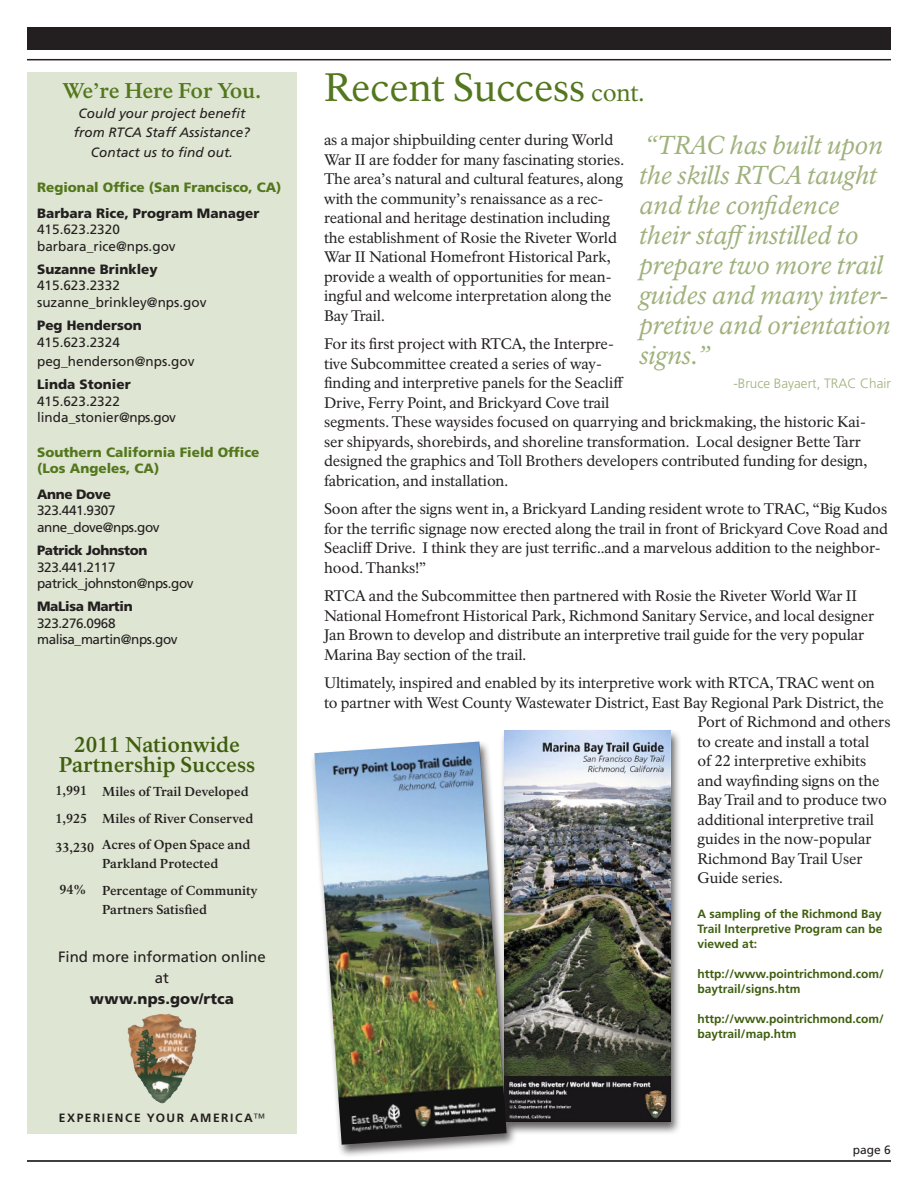
<style>
.page{position:relative;width:918px;height:1188px;background:#fff}
.page>*{position:absolute;margin:0;border:0;box-sizing:border-box;transform-origin:0 0}
._01_RecentSuccess_H1{font:39px "NPS Rawlinson OT";color:#53771d}
._13_Quote{font:italic 25.5px/30px "NPS Rawlinson OT";color:#9fb17c}
._16_We_re_Here_For_Y{font:700 21px/19.5px "NPS Rawlinson OT";color:#3e5e0e;text-align:center}
._16_We_re_Here_For_Y-2{font:700 21px "NPS Rawlinson OT";letter-spacing:-.015em;color:#53771d}
._03_RecentSuccess_Te{font:15px/19.5px "NPS Rawlinson OT";letter-spacing:-.005em;color:#231f20}
.t1{font:15px/21px "Frutiger LT Std";color:#231f20;text-align:center}
._10_Contact_Info{font:13.5px "Frutiger LT Std";color:#231f20}
._10_Contact_Info-2{font:13.5px "Frutiger LT Std";letter-spacing:-.03em;color:#231f20}
.t2{font:900 13.5px/16.5px "Frutiger LT Std";color:#53771d}
._16_We_re_Here_For_Y-3{font:italic 13.5px/19.5px "Frutiger LT Std";color:#231f20;text-align:center}
._10_Contact_Info-3{font:900 13.5px "Frutiger LT Std";color:#231f20}
._10_Contact_Info-4{font:900 13.5px "Frutiger LT Std";letter-spacing:-.03em;color:#231f20}
._14_Quote___attribut{font:300 13.5px "Frutiger LT Std";color:#9fb17c}
._10_Contact_Info-5{font:700 12.75px/19.5px "NPS Rawlinson T";color:#231f20}
._16_RTCA_Annual_Succ{font:700 12.75px "NPS Rawlinson T";color:#231f20}
._09_Contact_Name{font:700 12px/15px "Frutiger LT Std";color:#3e5e0e}
.t3{font:700 12px "Frutiger LT Std";letter-spacing:.13em;color:#231f20}
._15_Continued{font:12px "Frutiger LT Std";color:#231f20}
.s1{font-weight:900}
.s2{font-weight:300}
.s3{font-size:24px}
</style>
<div class="page">
<div style="left:27px;top:27px;width:864px;height:23px;background:#231f20"></div>
<hr style="left:27px;top:59px;width:864px;height:1px;background:#231f20">
<hr style="left:27px;top:1160px;width:864px;height:2px;background:#000">
<div style="left:27px;top:72px;width:270px;height:1062px;background:#dee5d2"></div>
<img style="left:128px;top:1013px;width:46px;height:90px">
<div style="left:500px;top:728px;width:182px;height:407px;background:#231f20;opacity:.7"></div>
<img style="left:504px;top:730px;width:167px;height:392px">
<div style="left:310px;top:740px;width:207px;height:418px;background:#231f20;opacity:.7"></div>
<img style="left:314px;top:742px;width:193px;height:403px">
<p class="_16_We_re_Here_For_Y-2" style="left:62px;top:78px;width:201px">We’re Here For You.</p>
<p class="_16_We_re_Here_For_Y-3" style="left:74px;top:103px;width:178px">Could your project benefit from RTCA Staff Assistance?<br>Contact us to find out.</p>
<p class="t2" style="left:37px;top:179px;width:246px">Regional Office (San Francisco, CA)</p>
<p class="_10_Contact_Info-3" style="left:37px;top:205px;width:224px">Barbara Rice, Program Manager</p>
<p class="_10_Contact_Info" style="left:37px;top:221px;width:84px">415.623.2320</p>
<p class="_10_Contact_Info" style="left:37px;top:238px;width:140px">barbara_rice@nps.gov</p>
<p class="_10_Contact_Info-3" style="left:37px;top:261px;width:122px">Suzanne Brinkley</p>
<p class="_10_Contact_Info" style="left:37px;top:278px;width:84px">415.623.2332</p>
<p class="_10_Contact_Info" style="left:37px;top:294px;width:171px">suzanne_brinkley@nps.gov</p>
<p class="_10_Contact_Info-3" style="left:37px;top:317px;width:106px">Peg Henderson</p>
<p class="_10_Contact_Info" style="left:37px;top:334px;width:84px">415.623.2324</p>
<p class="_10_Contact_Info" style="left:37px;top:353px;width:159px">peg_henderson@nps.gov</p>
<p class="_10_Contact_Info-3" style="left:37px;top:376px;width:95px">Linda Stonier</p>
<p class="_10_Contact_Info" style="left:37px;top:393px;width:84px">415.623.2322</p>
<p class="_10_Contact_Info" style="left:37px;top:410px;width:140px">linda_stonier@nps.gov</p>
<p class="t2" style="left:37px;top:444px;width:224px">Southern California Field Office (Los Angeles, CA)</p>
<p class="_10_Contact_Info-4" style="left:37px;top:486px;width:75px">Anne Dove</p>
<p class="_10_Contact_Info-2" style="left:37px;top:503px;width:80px">323.441.9307</p>
<p class="_10_Contact_Info-2" style="left:37px;top:519px;width:124px">anne_dove@nps.gov</p>
<p class="_10_Contact_Info-4" style="left:37px;top:542px;width:112px">Patrick Johnston</p>
<p class="_10_Contact_Info-2" style="left:37px;top:559px;width:80px">323.441.2117</p>
<p class="_10_Contact_Info-2" style="left:37px;top:575px;width:158px">patrick_johnston@nps.gov</p>
<p class="_10_Contact_Info-4" style="left:37px;top:598px;width:97px">MaLisa Martin</p>
<p class="_10_Contact_Info-2" style="left:37px;top:615px;width:80px">323.276.0968</p>
<p class="_10_Contact_Info-2" style="left:37px;top:632px;width:142px">malisa_martin@nps.gov</p>
<p class="_16_We_re_Here_For_Y" style="left:59px;top:736px;width:198px">2011 Nationwide<br>Partnership Success</p>
<p class="_16_RTCA_Annual_Succ" style="left:56px;top:782px;width:33px">1,991</p>
<p class="_16_RTCA_Annual_Succ" style="left:56px;top:811px;width:33px">1,925</p>
<p class="_16_RTCA_Annual_Succ" style="left:56px;top:840px;width:40px">33,230</p>
<p class="_16_RTCA_Annual_Succ" style="left:59px;top:882px;width:28px">94%</p>
<p class="_10_Contact_Info-5" style="left:102px;top:782px;width:148px">Miles of Trail Developed</p>
<p class="_10_Contact_Info-5" style="left:102px;top:808px;width:153px">Miles of River Conserved</p>
<p class="_10_Contact_Info-5" style="left:102px;top:835px;width:150px">Acres of Open Space and<br>Parkland Protected</p>
<p class="_10_Contact_Info-5" style="left:102px;top:880px;width:157px">Percentage of Community<br>Partners Satisfied</p>
<p class="t1" style="left:58px;top:946px;width:209px">Find more information online at<br><span class="s1">www.nps.gov/rtca</span></p>
<p class="t3" style="left:59px;top:1111px;width:208px">EXPERIENCE YOUR AMERICA<span class="s2">™</span></p>
<p class="_01_RecentSuccess_H1" style="left:324px;top:64px;width:322px">Recent Success <span class="s3">cont.</span></p>
<p class="_03_RecentSuccess_Te" style="left:324px;top:130px;width:302px">as a major shipbuilding center during World War II are fodder for many fascinating stories.<br>The area’s natural and cultural features, along with the community’s renaissance as a rec&shy;reational and heritage destination including the establishment of Rosie the Riveter World War II National Homefront Historical Park, provide a wealth of opportunities for mean&shy;ingful and welcome interpretation along the Bay Trail.</p>
<p class="_03_RecentSuccess_Te" style="left:324px;top:334px;width:545px">For its first project with RTCA, the Interpre-<br>tive Subcommittee created a series of way-<br>finding and interpretive panels for the Seacliff<br>Drive, Ferry Point, and Brickyard Cove trail<br>segments. These waysides focused on quarrying and brickmaking, the historic Kai&shy;ser shipyards, shorebirds, and shoreline transformation. Local designer Bette Tarr designed the graphics and Toll Brothers developers contributed funding for design, fabrication, and installation.</p>
<p class="_03_RecentSuccess_Te" style="left:324px;top:499px;width:566px">Soon after the signs went in, a Brickyard Landing resident wrote to TRAC, “Big Kudos for the terrific signage now erected along the trail in front of Brickyard Cove Road and Seacliff Drive. I think they are just terrific..and a marvelous addition to the neighbor&shy;hood. Thanks!”</p>
<p class="_03_RecentSuccess_Te" style="left:324px;top:586px;width:552px">RTCA and the Subcommittee then partnered with Rosie the Riveter World War II National Homefront Historical Park, Richmond Sanitary Service, and local designer Jan Brown to develop and distribute an interpretive trail guide for the very popular Marina Bay section of the trail.</p>
<p class="_03_RecentSuccess_Te" style="left:324px;top:673px;width:552px">Ultimately, inspired and enabled by its interpretive work with RTCA, TRAC went on</p>
<p class="_03_RecentSuccess_Te" style="left:324px;top:693px;width:561px">to partner with West County Wastewater District, East Bay Regional Park District, the</p>
<p class="_03_RecentSuccess_Te" style="left:698px;top:712px;width:194px">Port of Richmond and others</p>
<p class="_03_RecentSuccess_Te" style="left:698px;top:732px;width:173px">to create and install a total</p>
<p class="_03_RecentSuccess_Te" style="left:698px;top:751px;width:170px">of 22 interpretive exhibits</p>
<p class="_03_RecentSuccess_Te" style="left:698px;top:771px;width:184px">and wayfinding signs on the</p>
<p class="_03_RecentSuccess_Te" style="left:698px;top:790px;width:191px">Bay Trail and to produce two</p>
<p class="_03_RecentSuccess_Te" style="left:698px;top:810px;width:178px">additional interpretive trail</p>
<p class="_03_RecentSuccess_Te" style="left:698px;top:829px;width:175px">guides in the now-popular</p>
<p class="_03_RecentSuccess_Te" style="left:698px;top:849px;width:167px">Richmond Bay Trail User</p>
<p class="_03_RecentSuccess_Te" style="left:698px;top:868px;width:87px">Guide series.</p>
<p class="_13_Quote" style="left:639px;top:131px;width:253px">“TRAC has built upon the skills RTCA taught and the confidence their staffinstilled to prepare two more trail guides and many inter&shy;pretive and orientation signs.”</p>
<p class="_14_Quote___attribut" style="left:733px;top:376px;width:159px">-Bruce Bayaert, TRAC Chair</p>
<p class="_09_Contact_Name" style="left:698px;top:907px;width:186px;text-align:justify">A sampling of the Richmond Bay Trail Interpretive Program can be viewed at:</p>
<p class="_09_Contact_Name" style="left:698px;top:967px;width:188px">http://www.pointrichmond.com/ baytrail/signs.htm</p>
<p class="_09_Contact_Name" style="left:698px;top:1012px;width:188px">http://www.pointrichmond.com/ baytrail/map.htm</p>
<p class="_15_Continued" style="left:853px;top:1143px;width:40px">page 6</p>
</div>
